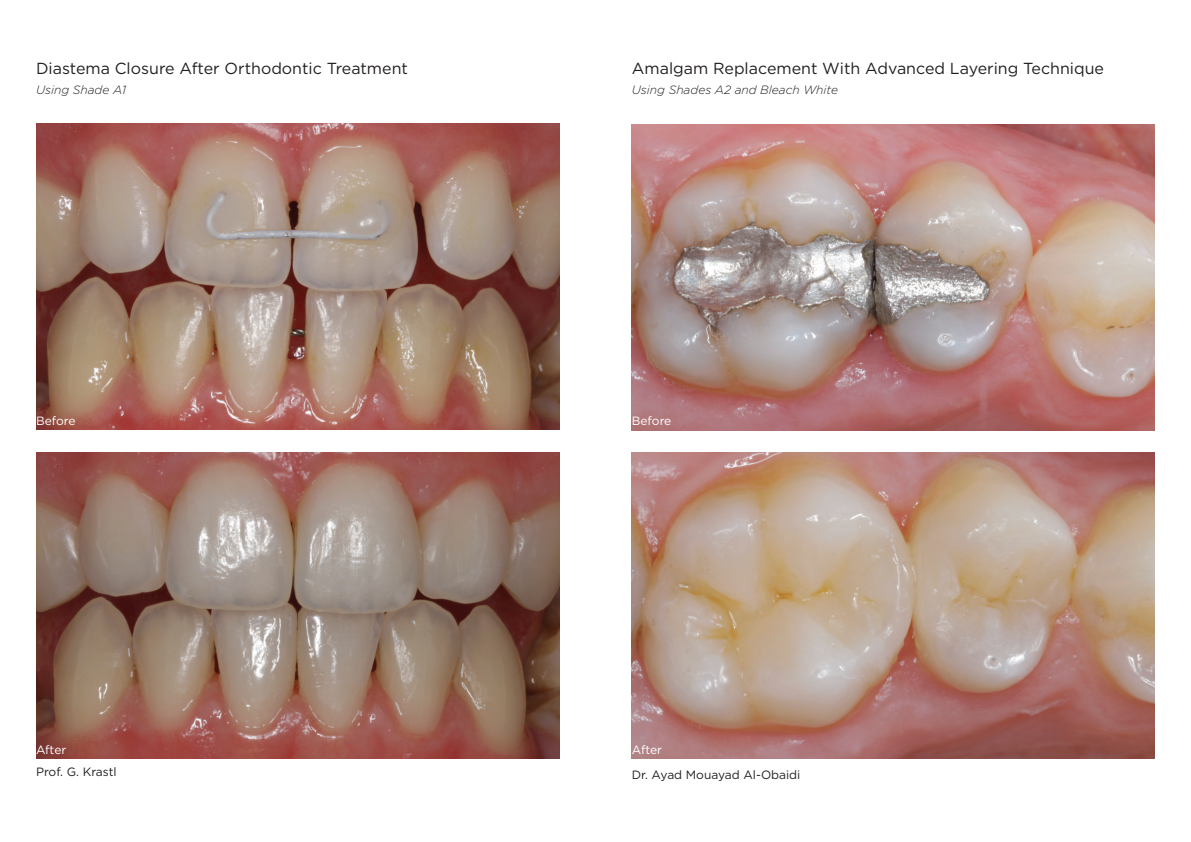
<style>
.page{position:relative;width:1191px;height:842px;background:#fff}
.page>*{position:absolute;margin:0;border:0;box-sizing:border-box;transform-origin:0 0}
.t1{font:16px "Gotham";color:#231f20}
.t2{font:italic 300 12px "Gotham";color:#231f20}
.t3{font:12px "Gotham";color:#231f20}
.t4{font:12px "Gotham";color:#fff}
</style>
<div class="page">
<img style="left:36px;top:124px;width:524px;height:306px">
<img style="left:36px;top:452px;width:524px;height:306px">
<img style="left:632px;top:124px;width:523px;height:306px">
<img style="left:632px;top:453px;width:523px;height:306px">
<p class="t1" style="left:36px;top:58px;width:373px">Diastema Closure After Orthodontic Treatment</p>
<p class="t2" style="left:36px;top:82px;width:92px">Using Shade A1</p>
<p class="t1" style="left:632px;top:58px;width:474px">Amalgam Replacement With Advanced Layering Technique</p>
<p class="t2" style="left:632px;top:82px;width:208px">Using Shades A2 and Bleach White</p>
<p class="t4" style="left:36px;top:413px;width:41px">Before</p>
<p class="t4" style="left:632px;top:413px;width:41px">Before</p>
<p class="t4" style="left:36px;top:742px;width:32px">After</p>
<p class="t4" style="left:632px;top:742px;width:32px">After</p>
<p class="t3" style="left:632px;top:767px;width:170px">Dr. Ayad Mouayad Al-Obaidi</p>
<p class="t3" style="left:36px;top:764px;width:82px">Prof. G. Krastl</p>
</div>
